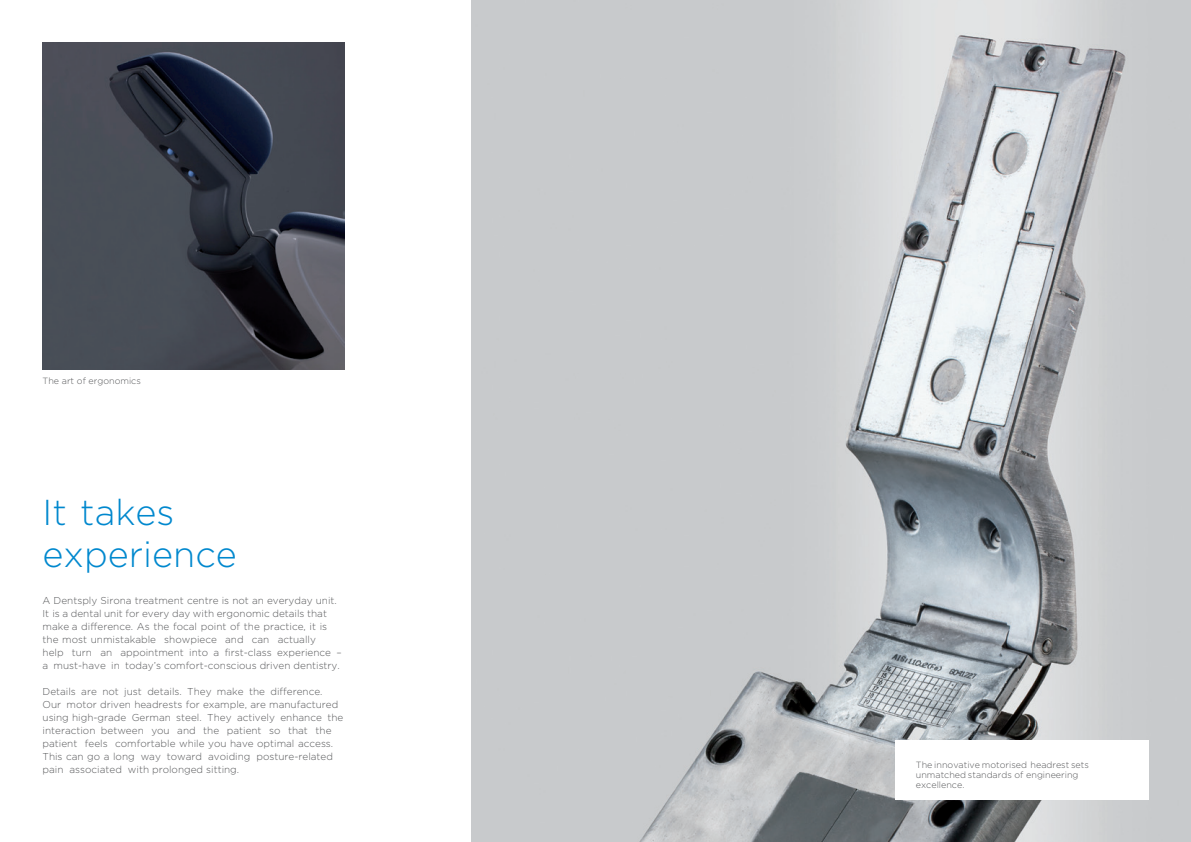
<style>
.page{position:relative;width:1191px;height:842px;background:#fff}
.page>*{position:absolute;margin:0;border:0;box-sizing:border-box;transform-origin:0 0}
.t1{font:300 36px/42px "Gotham";color:#0088ce}
.t2{font:300 10px/13px "Gotham";color:#57585a}
.t3{font:300 9px/10px "Gotham";color:#57585a}
</style>
<div class="page">
<img style="left:471px;top:0;width:720px;height:842px">
<img style="left:43px;top:43px;width:302px;height:327px">
<div style="left:895px;top:740px;width:253px;height:59px;background:#fff"></div>
<p class="t3" style="left:43px;top:376px;width:100px">The art of ergonomics</p>
<h1 class="t1" style="left:43px;top:490px;width:196px">It takes experience</h1>
<p class="t2" style="left:43px;top:594px;width:301px">A Dentsply Sirona treatment centre is not an everyday unit.<br>It is a dental unit for every day with ergonomic details that make a difference. As the focal point of the practice, it is the most unmistakable showpiece and can actually<br>help turn an appointment into a first-class experience – a must-have in today’s comfort-conscious driven dentistry.</p>
<p class="t2" style="left:43px;top:685px;width:302px">Details are not just details. They make the difference.<br>Our motor driven headrests for example, are manufactured using high-grade German steel. They actively enhance the interaction between you and the patient so that the patient feels comfortable while you have optimal access.<br>This can go a long way toward avoiding posture-related pain associated with prolonged sitting.</p>
<p class="t3" style="left:916px;top:760px;width:174px">The innovative motorised headrest sets unmatched standards of engineering excellence.</p>
</div>
